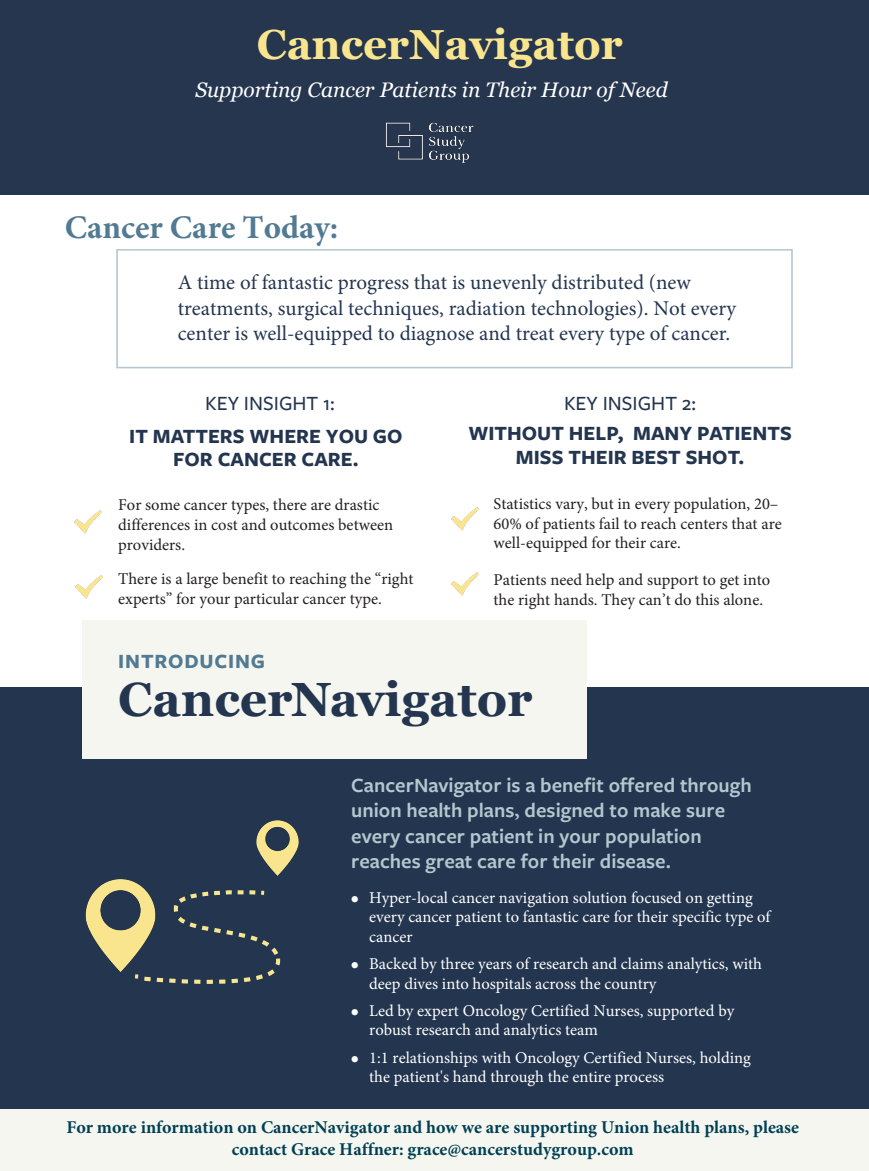
<style>
.page{position:relative;width:869px;height:1171px;background:#fff}
.page>*{position:absolute;margin:0;border:0;box-sizing:border-box;transform-origin:0 0}
.t1{font:700 48px "Georgia";color:#23354f}
.t2{font:700 42px "Georgia";color:#fae58f}
.t3{font:700 33px "Minion Pro";color:#527a92}
.t4{font:21px/25.2px "Minion Pro";color:#23354f}
.body{font:600 21px/25.2px "Freight Sans Pro";color:#b3c7ce}
.body-2{font:700 21px/30px "Freight Sans Pro";color:#23354f;text-align:center}
.t5{font:italic 21px "Georgia";color:#fff}
.t6{font:700 21px "Freight Sans Pro";letter-spacing:.04em;color:#527a92}
.t7{font:700 18px/21.6px "Minion Pro";color:#004055;text-align:center}
.t8{font:16.5px/19.6px "Minion Pro";color:#fff}
.body-3{font:16.5px/19.8px "Minion Pro";color:#231f20}
.s1{font-weight:500}
.s2{font-family:"Minion Pro";font-weight:700}
.s3{font-family:"Freight Sans Pro"}
</style>
<div class="page">
<div style="left:0;top:687px;width:868px;height:422px;background:#23354f"></div>
<div style="left:82px;top:620px;width:504px;height:139px;background:#f5f6ef"></div>
<div style="left:116px;top:249px;width:676px;height:119px;border:2px solid #b3c7ce"></div>
<img style="left:74px;top:510px;width:28px;height:24px">
<img style="left:75px;top:575px;width:28px;height:24px">
<img style="left:451px;top:507px;width:28px;height:24px">
<img style="left:451px;top:572px;width:28px;height:24px">
<img style="left:85px;top:879px;width:58px;height:93px">
<img style="left:256px;top:820px;width:43px;height:56px">
<svg style="left:131px;top:888px;width:150px;height:96px"></svg>
<div style="left:0;top:0;width:868px;height:194px;background:#26364f"></div>
<img style="left:376px;top:104px;width:109px;height:78px">
<div style="left:0;top:1109px;width:868px;height:61px;background:#f5f6ef"></div>
<h2 class="t2" style="left:257px;top:18px;width:367px">CancerNavigator</h2>
<p class="t5" style="left:195px;top:76px;width:474px">Supporting Cancer Patients in Their Hour of Need</p>
<h1 class="t3" style="left:65px;top:204px;width:275px">Cancer Care Today:</h1>
<h2 class="t4" style="left:178px;top:270px;width:559px">A time of fantastic progress that is unevenly distributed (new treatments, surgical techniques, radiation technologies). Not every center is well-equipped to diagnose and treat every type of cancer.</h2>
<p class="body-2" style="left:129px;top:386px;width:275px;line-height:33px"><span class="s1">KEY INSIGHT 1:<br></span>IT MATTERS WHERE YOU GO</p>
<p class="body-2" style="left:173px;top:443px;width:187px">FOR CANCER CARE.</p>
<p class="body-3" style="left:118px;top:495px;width:276px">For some cancer types, there are drastic differences in cost and outcomes between providers.</p>
<p class="body-3" style="left:118px;top:569px;width:297px">There is a large benefit to reaching the “right experts” for your particular cancer type.</p>
<h2 class="body-2" style="left:468px;top:387px;width:325px"><span class="s1">KEY INSIGHT 2:<br></span>WITHOUT HELP, MANY PATIENTS</h2>
<h2 class="body-2" style="left:516px;top:441px;width:230px">MISS THEIR BEST SHOT.</h2>
<p class="body-3" style="left:493px;top:493px;width:290px">Statistics vary, but in every population, 20–<br>60% of patients fail to reach centers that are well-equipped for their care.</p>
<p class="body-3" style="left:493px;top:569px;width:278px">Patients need help and support to get into the right hands. They can’t do this alone.</p>
<h2 class="t6" style="left:118px;top:647px;width:148px">INTRODUCING</h2>
<h1 class="t1" style="left:118px;top:668px;width:415px">CancerNavigator</h1>
<p class="body" style="left:351px;top:772px;width:402px">CancerNavigator is a benefit offered through union health plans<span class="s2">,</span> designed to make sure every cancer patient in your population reaches great care for their disease.</p>
<p class="t8" style="left:369px;top:887px;width:403px;text-indent:-18px"><span class="s3">•</span> Hyper-local cancer navigation solution focused on getting every cancer patient to fantastic care for their specific type of cancer</p>
<p class="t8" style="left:369px;top:954px;width:394px;text-indent:-18px"><span class="s3">•</span> Backed by three years of research and claims analytics, with deep dives into hospitals across the country</p>
<p class="t8" style="left:369px;top:1001px;width:366px;text-indent:-18px"><span class="s3">•</span> Led by expert Oncology Certified Nurses, supported by robust research and analytics team</p>
<p class="t8" style="left:369px;top:1047px;width:383px;text-indent:-18px"><span class="s3">•</span> 1:1 relationships with Oncology Certified Nurses, holding the patient's hand through the entire process</p>
<p class="t7" style="left:66px;top:1116px;width:734px">For more information on CancerNavigator and how we are supporting Union health plans, please contact Grace Haffner: grace@cancerstudygroup.com</p>
</div>
